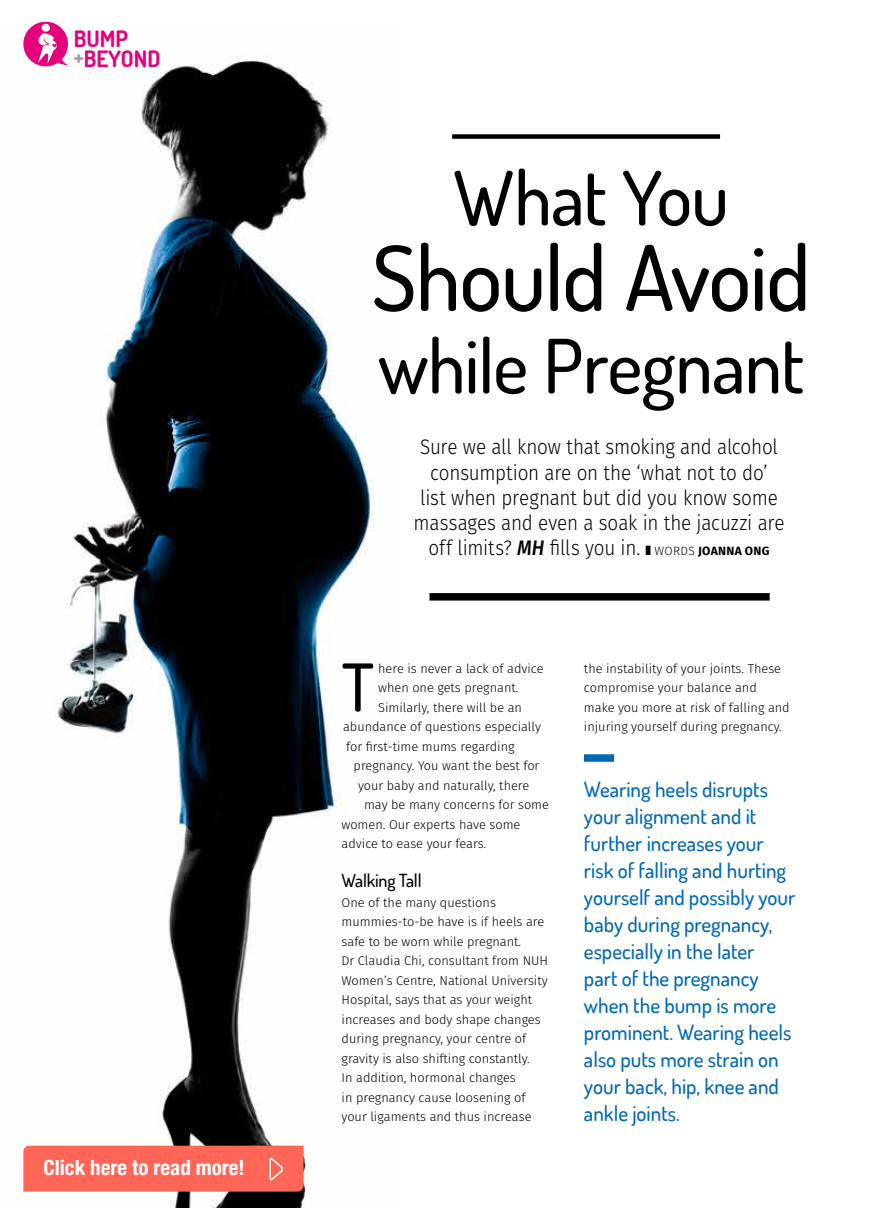
<style>
.page{position:relative;width:893px;height:1208px;background:#fff}
.page>*{position:absolute;margin:0;border:0;box-sizing:border-box;transform-origin:0 0}
.t1{font:500 90px "Dosis";letter-spacing:-.02em;color:#000}
.t2{font:500 75px "Dosis";letter-spacing:-.015em;color:#000}
.t3{font:500 66px "Dosis";color:#000}
.t4{font:700 22.5px/19.5px "Dosis";color:#e5007c}
.t5{font:500 21px/27px "Dosis";color:#0068b4}
.t6{font:300 21px/25.2px "Fira Sans";letter-spacing:-.01em;color:#000;text-align:center;scale:.9 1}
.t7{font:700 condensed 21px "Helvetica Neue";color:#fff}
.t8{font:500 18px "Dosis";letter-spacing:-.01em;color:#000}
.t9{font:300 12.75px/19.5px "Fira Sans";color:#000}
.s1{color:#9c9c9d}
.s2{font-weight:500;font-style:italic}
.s3{font-size:12px}
.s4{font-weight:700;font-size:12px}
</style>
<div class="page">
<img style="left:23px;top:56px;width:352px;height:1152px">
<svg style="left:23px;top:22px;width:48px;height:44px"></svg>
<div style="left:452px;top:134px;width:268px;height:5px;background:#000"></div>
<div style="left:429px;top:593px;width:341px;height:7px;background:#000"></div>
<div style="left:584px;top:754px;width:30px;height:8px;background:#0068b4"></div>
<div style="left:23px;top:1145px;width:281px;height:46px;background:#ff6658"></div>
<h3 class="t4" style="left:74px;top:29px;width:88px">BUMP <span class="s1">+</span>BEYOND</h3>
<h3 class="t7" style="left:44px;top:1154px;width:203px">Click here to read more!</h3>
<h2 class="t2" style="left:453px;top:149px;width:277px">What You</h2>
<h1 class="t1" style="left:372px;top:219px;width:441px">Should Avoid</h1>
<h2 class="t2" style="left:378px;top:317px;width:428px">while Pregnant</h2>
<h3 class="t6" style="left:414px;top:434px;width:414px">Sure we all know that smoking and alcohol consumption are on the ‘what not to do’<br>list when pregnant but did you know some massages and even a soak in the jacuzzi are off limits? <span class="s2">MH</span> fills you in. ❚ <span class="s3">WORDS</span> <span class="s4">JOANNA ONG</span></h3>
<h3 class="t3" style="left:342px;top:644px;width:34px">T</h3>
<p class="t9" style="left:378px;top:658px;width:167px">here is never a lack of advice</p>
<p class="t9" style="left:378px;top:678px;width:142px">when one gets pregnant.</p>
<p class="t9" style="left:378px;top:697px;width:145px">Similarly, there will be an</p>
<p class="t9" style="left:343px;top:717px;width:200px">abundance of questions especially</p>
<p class="t9" style="left:346px;top:736px;width:170px">for first-time mums regarding</p>
<p class="t9" style="left:354px;top:756px;width:187px">pregnancy. You want the best for</p>
<p class="t9" style="left:358px;top:775px;width:173px">your baby and naturally, there</p>
<p class="t9" style="left:364px;top:795px;width:186px">may be many concerns for some</p>
<p class="t9" style="left:342px;top:814px;width:180px">women. Our experts have some</p>
<p class="t9" style="left:342px;top:834px;width:146px">advice to ease your fears.</p>
<h3 class="t8" style="left:342px;top:869px;width:82px">Walking Tall</h3>
<p class="t9" style="left:342px;top:892px;width:208px">One of the many questions mummies-to-be have is if heels are safe to be worn while pregnant.<br>Dr Claudia Chi, consultant from NUH Women’s Centre, National University Hospital, says that as your weight increases and body shape changes during pregnancy, your centre of gravity is also shifting constantly.<br>In addition, hormonal changes<br>in pregnancy cause loosening of your ligaments and thus increase</p>
<p class="t9" style="left:584px;top:658px;width:207px">the instability of your joints. These compromise your balance and make you more at risk of falling and injuring yourself during pregnancy.</p>
<p class="t5" style="left:584px;top:775px;width:213px">Wearing heels disrupts your alignment and it further increases your risk of falling and hurting yourself and possibly your baby during pregnancy, especially in the later<br>part of the pregnancy when the bump is more prominent. Wearing heels also puts more strain on your back, hip, knee and ankle joints.</p>
</div>
